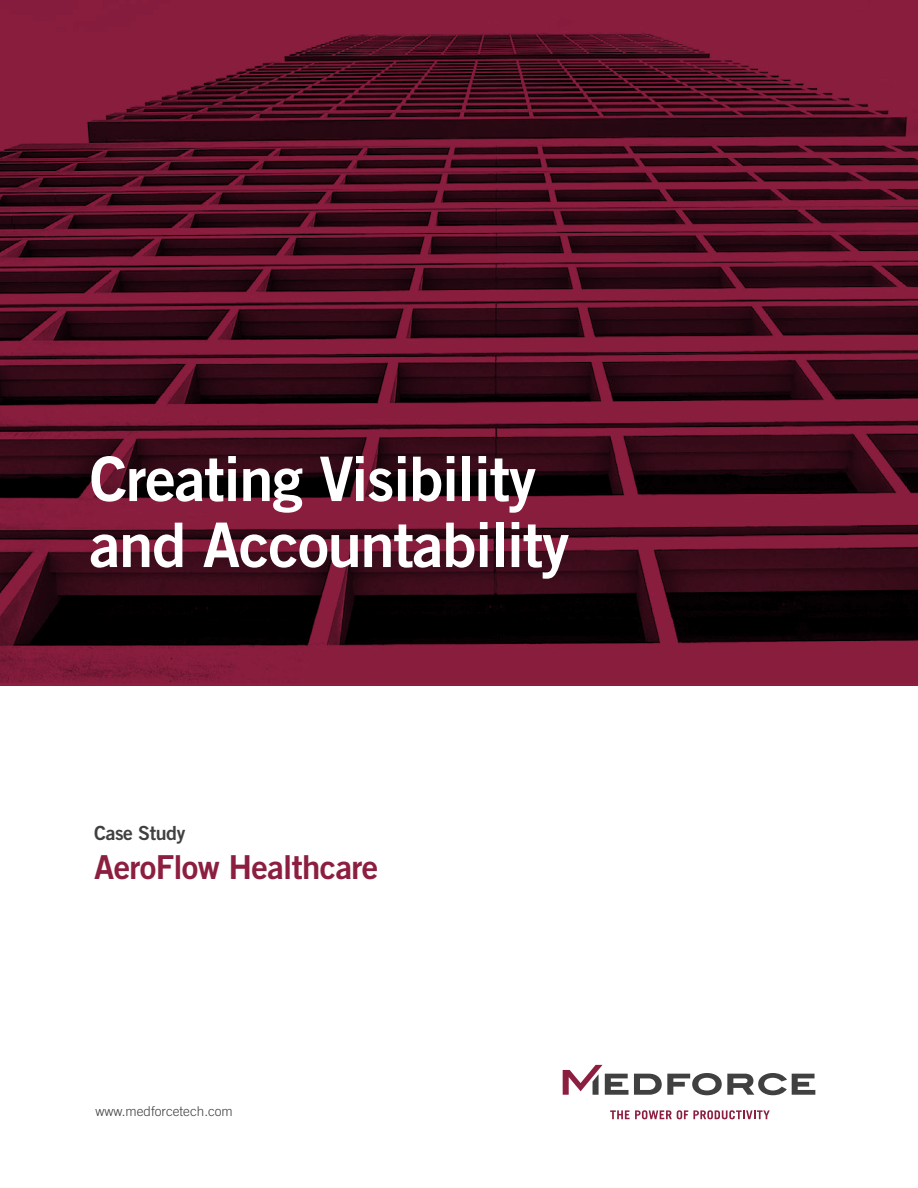
<style>
.page{position:relative;width:918px;height:1188px;background:#fff}
.page>*{position:absolute;margin:0;border:0;box-sizing:border-box;transform-origin:0 0}
.t1{font:61.5px/66px "Trade Gothic Bold Two";letter-spacing:-.02em;color:#fff}
.t2{font:33px "Trade Gothic Bold Two";letter-spacing:-.02em;color:#8c1e40}
.t3{font:19.5px "Trade Gothic Bold Two";letter-spacing:-.02em;color:#404041}
.t4{font:300 13.5px "Trade Gothic";color:#404041}
</style>
<div class="page">
<svg style="left:610px;top:1110px;width:160px;height:9px"></svg>
<svg style="left:634px;top:1073px;width:181px;height:22px"></svg>
<svg style="left:563px;top:1065px;width:65px;height:30px"></svg>
<img style="left:0;top:0;width:918px;height:682px">
<p class="t1" style="left:90px;top:445px;width:481px">Creating Visibility and Accountability</p>
<p class="t3" style="left:94px;top:821px;width:93px">Case Study</p>
<p class="t2" style="left:94px;top:847px;width:286px">AeroFlow Healthcare</p>
<p class="t4" style="left:96px;top:1103px;width:139px">www.medforcetech.com</p>
</div>
